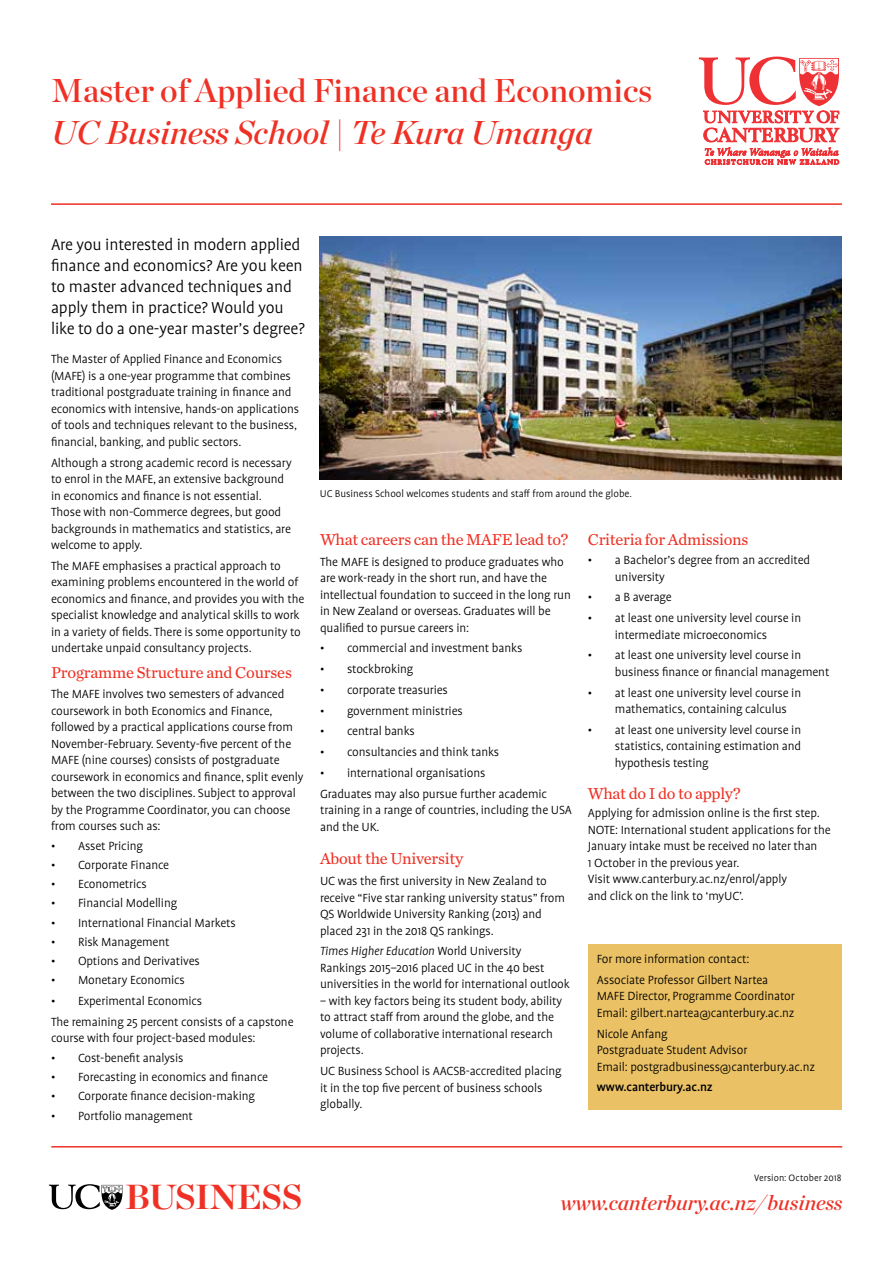
<style>
.page{position:relative;width:893px;height:1263px;background:#fff}
.page>*{position:absolute;margin:0;border:0;box-sizing:border-box;transform-origin:0 0}
.t1{font:700 34.8px "Chronicle Display";letter-spacing:-.03em;color:#ee3124}
.t2{font:33px "Chronicle Display Semi";color:#ee3124}
.t3{font:italic 33px "Chronicle Display Semi";color:#ee3124}
.t4{font:italic 21px "Chronicle Display Semi";color:#ee3124}
.t5{font:300 18px/21px "Profile Pro";letter-spacing:-.01em;color:#000}
.t6{font:16.5px "Chronicle Text G2";letter-spacing:-.015em;color:#ee3124}
.t7{font:300 13.5px/16.5px "Profile Pro";letter-spacing:-.01em;color:#000}
.t8{font:500 13.5px "Profile Pro";letter-spacing:-.01em;color:#000}
.t9{font:300 11.25px "Profile Pro";color:#000}
.t10{font:300 10.5px "Profile Pro";letter-spacing:.005em;color:#000}
.s1{font-style:italic}
</style>
<div class="page">
<hr style="left:51px;top:203px;width:791px;height:2px;background:#ee3124">
<svg style="left:699px;top:57px;width:140px;height:107px"></svg>
<svg style="left:49px;top:1184px;width:73px;height:26px"></svg>
<img style="left:320px;top:236px;width:522px;height:243px">
<div style="left:588px;top:944px;width:254px;height:166px;background:#eac164"></div>
<hr style="left:51px;top:1146px;width:791px;height:1px;background:#ee3124">
<h2 class="t2" style="left:51px;top:64px;width:603px">Master of Applied Finance and Economics</h2>
<h2 class="t3" style="left:51px;top:106px;width:543px">UC Business School | Te Kura Umanga</h2>
<h3 class="t5" style="left:51px;top:235px;width:255px">Are you interested in modern applied finance and economics? Are you keen to master advanced techniques and apply them in practice? Would you like to do a one-year master’s degree?</h3>
<p class="t7" style="left:51px;top:352px;width:250px">The Master of Applied Finance and Economics (MAFE) is a one-year programme that combines traditional postgraduate training in finance and economics with intensive, hands-on applications of tools and techniques relevant to the business, financial, banking, and public sectors.</p>
<p class="t7" style="left:51px;top:455px;width:242px">Although a strong academic record is necessary to enrol in the MAFE, an extensive background in economics and finance is not essential.<br>Those with non-Commerce degrees, but good backgrounds in mathematics and statistics, are welcome to apply.</p>
<p class="t7" style="left:51px;top:558px;width:255px">The MAFE emphasises a practical approach to examining problems encountered in the world of economics and finance, and provides you with the specialist knowledge and analytical skills to work in a variety of fields. There is some opportunity to undertake unpaid consultancy projects.</p>
<p class="t6" style="left:51px;top:660px;width:242px">Programme Structure and Courses</p>
<p class="t7" style="left:51px;top:687px;width:254px">The MAFE involves two semesters of advanced coursework in both Economics and Finance, followed by a practical applications course from November-February. Seventy-five percent of the MAFE (nine courses) consists of postgraduate coursework in economics and finance, split evenly between the two disciplines. Subject to approval by the Programme Coordinator, you can choose from courses such as:</p>
<p class="t7" style="left:51px;top:838px;width:94px">• Asset Pricing</p>
<p class="t7" style="left:51px;top:857px;width:120px">• Corporate Finance</p>
<p class="t7" style="left:51px;top:876px;width:97px">• Econometrics</p>
<p class="t7" style="left:51px;top:896px;width:128px">• Financial Modelling</p>
<p class="t7" style="left:51px;top:915px;width:186px">• International Financial Markets</p>
<p class="t7" style="left:51px;top:934px;width:120px">• Risk Management</p>
<p class="t7" style="left:51px;top:953px;width:150px">• Options and Derivatives</p>
<p class="t7" style="left:51px;top:973px;width:135px">• Monetary Economics</p>
<p class="t7" style="left:51px;top:991px;width:244px;line-height:20.7px">• Experimental Economics<br>The remaining 25 percent consists of a capstone</p>
<p class="t7" style="left:51px;top:1031px;width:206px">course with four project-based modules:</p>
<p class="t7" style="left:51px;top:1050px;width:134px">• Cost-benefit analysis</p>
<p class="t7" style="left:51px;top:1069px;width:219px">• Forecasting in economics and finance</p>
<p class="t7" style="left:51px;top:1088px;width:206px">• Corporate finance decision-making</p>
<p class="t7" style="left:51px;top:1108px;width:143px">• Portfolio management</p>
<p class="t9" style="left:320px;top:487px;width:314px">UC Business School welcomes students and staff from around the globe.</p>
<p class="t6" style="left:320px;top:527px;width:250px">What careers can the MAFE lead to?</p>
<p class="t7" style="left:320px;top:554px;width:252px">The MAFE is designed to produce graduates who are work-ready in the short run, and have the intellectual foundation to succeed in the long run in New Zealand or overseas. Graduates will be qualified to pursue careers in:</p>
<p class="t7" style="left:320px;top:640px;width:204px">• commercial and investment banks</p>
<p class="t7" style="left:320px;top:661px;width:95px">• stockbroking</p>
<p class="t7" style="left:320px;top:682px;width:129px">• corporate treasuries</p>
<p class="t7" style="left:320px;top:703px;width:144px">• government ministries</p>
<p class="t7" style="left:320px;top:723px;width:96px">• central banks</p>
<p class="t7" style="left:320px;top:744px;width:181px">• consultancies and think tanks</p>
<p class="t7" style="left:320px;top:763px;width:229px;line-height:20.7px">• international organisations<br>Graduates may also pursue further academic</p>
<p class="t7" style="left:320px;top:802px;width:253px">training in a range of countries, including the USA and the UK.</p>
<p class="t6" style="left:320px;top:846px;width:145px">About the University</p>
<p class="t7" style="left:320px;top:873px;width:246px">UC was the first university in New Zealand to receive “Five star ranking university status” from QS Worldwide University Ranking (2013) and placed 231 in the 2018 QS rankings.</p>
<p class="t7" style="left:320px;top:943px;width:251px"><span class="s1">Times Higher Education</span> World University<br>Rankings 2015–2016 placed UC in the 40 best universities in the world for international outlook</p>
<p class="t7" style="left:320px;top:993px;width:244px">– with key factors being its student body, ability to attract staff from around the globe, and the volume of collaborative international research projects.</p>
<p class="t7" style="left:320px;top:1063px;width:243px">UC Business School is AACSB-accredited placing it in the top five percent of business schools globally.</p>
<p class="t6" style="left:588px;top:527px;width:162px">Criteria for Admissions</p>
<p class="t7" style="left:615px;top:552px;width:197px;text-indent:-27px">• a Bachelor’s degree from an accredited university</p>
<p class="t7" style="left:588px;top:589px;width:85px">• a B average</p>
<p class="t7" style="left:588px;top:610px;width:215px;text-align:center">• at least one university level course in intermediate microeconomics</p>
<p class="t7" style="left:615px;top:647px;width:216px;text-indent:-27px">• at least one university level course in business finance or financial management</p>
<p class="t7" style="left:615px;top:685px;width:188px;text-indent:-27px">• at least one university level course in mathematics, containing calculus</p>
<p class="t7" style="left:615px;top:722px;width:188px;text-align:justify;text-indent:-27px">• at least one university level course in statistics, containing estimation and hypothesis testing</p>
<p class="t6" style="left:588px;top:780px;width:154px">What do I do to apply?</p>
<p class="t7" style="left:588px;top:805px;width:244px">Applying for admission online is the first step.<br>NOTE: International student applications for the January intake must be received no later than<br>1 October in the previous year.<br>Visit www.canterbury.ac.nz/enrol/apply<br>and click on the link to ‘myUC’.</p>
<p class="t7" style="left:597px;top:949px;width:173px;line-height:20.7px">For more information contact:<br>Associate Professor Gilbert Nartea</p>
<p class="t7" style="left:597px;top:989px;width:200px">MAFE Director, Programme Coordinator<br>Email: gilbert.nartea@canterbury.ac.nz</p>
<p class="t7" style="left:597px;top:1026px;width:220px">Nicole Anfang<br>Postgraduate Student Advisor<br>Email: postgradbusiness@canterbury.ac.nz</p>
<p class="t8" style="left:597px;top:1079px;width:118px">www.canterbury.ac.nz</p>
<h1 class="t1" style="left:125px;top:1169px;width:179px">BUSINESS</h1>
<p class="t10" style="left:754px;top:1172px;width:89px">Version: October 2018</p>
<h3 class="t4" style="left:560px;top:1185px;width:283px">www.canterbury.ac.nz/business</h3>
</div>
